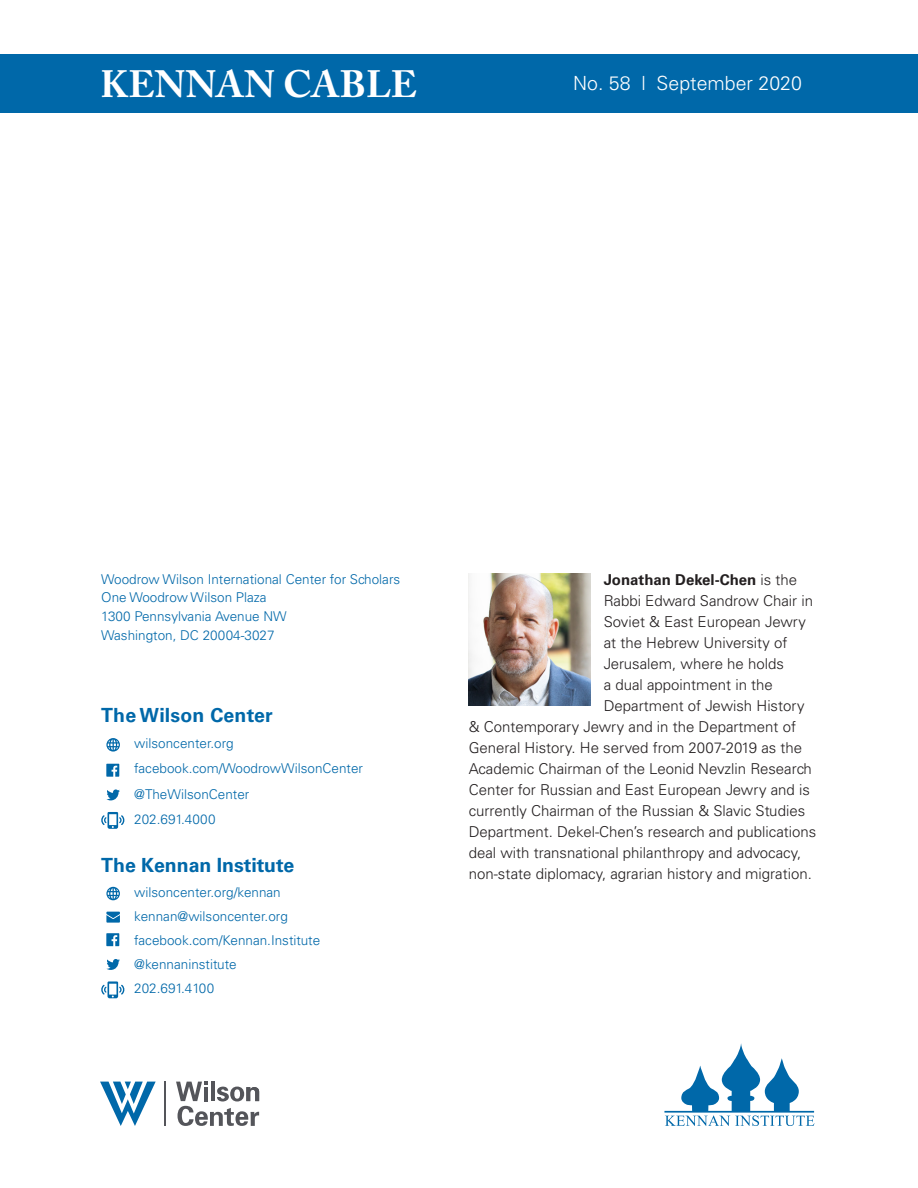
<style>
.page{position:relative;width:918px;height:1188px;background:#fff}
.page>*{position:absolute;margin:0;border:0;box-sizing:border-box;transform-origin:0 0}
.t1{font:700 37.8px "Adobe Caslon Pro";letter-spacing:.005em;color:#fff}
.t2{font:700 19.5px "Univers LT Std";color:#0068a9}
.t3{font:300 19.5px "Univers LT Std";color:#fff}
.body{font:300 15px "Univers LT Std";color:#231f20}
.body-2{font:700 15px "Univers LT Std";color:#231f20}
.Address{font:300 13.5px "Univers LT Std";color:#0068a9}
.s1{font-weight:300}
</style>
<div class="page">
<div style="left:0;top:54px;width:918px;height:59px;background:#0068a9"></div>
<svg style="left:664px;top:1043px;width:151px;height:83px"></svg>
<hr style="left:164px;top:1082px;width:2px;height:44px;background:#54555a">
<svg style="left:176px;top:1082px;width:83px;height:44px"></svg>
<svg style="left:100px;top:1082px;width:56px;height:44px"></svg>
<img style="left:469px;top:574px;width:121px;height:132px">
<svg style="left:106px;top:959px;width:14px;height:11px"></svg>
<svg style="left:106px;top:912px;width:14px;height:11px"></svg>
<svg style="left:106px;top:887px;width:14px;height:13px"></svg>
<svg style="left:101px;top:981px;width:24px;height:17px"></svg>
<svg style="left:106px;top:933px;width:13px;height:13px"></svg>
<svg style="left:106px;top:789px;width:14px;height:11px"></svg>
<svg style="left:106px;top:738px;width:14px;height:14px"></svg>
<svg style="left:101px;top:812px;width:24px;height:17px"></svg>
<svg style="left:106px;top:764px;width:13px;height:13px"></svg>
<h1 class="t1" style="left:100px;top:62px;width:318px">KENNAN CABLE</h1>
<h2 class="t3" style="left:573px;top:72px;width:230px">No. 58 l September 2020</h2>
<p class="Address" style="left:101px;top:571px;width:301px">Woodrow Wilson International Center for Scholars</p>
<p class="Address" style="left:101px;top:589px;width:167px">One Woodrow Wilson Plaza</p>
<p class="Address" style="left:101px;top:608px;width:187px">1300 Pennsylvania Avenue NW</p>
<p class="Address" style="left:101px;top:627px;width:175px">Washington, DC 20004-3027</p>
<p class="t2" style="left:101px;top:704px;width:173px">The Wilson Center</p>
<p class="Address" style="left:134px;top:735px;width:101px">wilsoncenter.org</p>
<p class="Address" style="left:134px;top:760px;width:230px">facebook.com/WoodrowWilsonCenter</p>
<p class="Address" style="left:134px;top:786px;width:117px">@TheWilsonCenter</p>
<p class="Address" style="left:134px;top:811px;width:83px">202.691.4000</p>
<p class="t2" style="left:101px;top:853px;width:194px">The Kennan Institute</p>
<p class="Address" style="left:134px;top:884px;width:148px">wilsoncenter.org/kennan</p>
<p class="Address" style="left:134px;top:908px;width:155px">kennan@wilsoncenter.org</p>
<p class="Address" style="left:134px;top:932px;width:187px">facebook.com/Kennan.Institute</p>
<p class="Address" style="left:134px;top:956px;width:104px">@kennaninstitute</p>
<p class="Address" style="left:134px;top:980px;width:81px">202.691.4100</p>
<p class="body-2" style="left:604px;top:571px;width:195px">Jonathan Dekel-Chen <span class="s1">is the</span></p>
<p class="body" style="left:604px;top:591px;width:211px">Rabbi Edward Sandrow Chair in</p>
<p class="body" style="left:604px;top:612px;width:204px">Soviet &amp; East European Jewry</p>
<p class="body" style="left:604px;top:633px;width:185px">at the Hebrew University of</p>
<p class="body" style="left:604px;top:654px;width:182px">Jerusalem, where he holds</p>
<p class="body" style="left:604px;top:675px;width:171px">a dual appointment in the</p>
<p class="body" style="left:604px;top:696px;width:202px">Department of Jewish History</p>
<p class="body" style="left:469px;top:717px;width:329px">&amp; Contemporary Jewry and in the Department of</p>
<p class="body" style="left:469px;top:738px;width:335px">General History. He served from 2007-2019 as the</p>
<p class="body" style="left:469px;top:759px;width:345px">Academic Chairman of the Leonid Nevzlin Research</p>
<p class="body" style="left:469px;top:780px;width:343px">Center for Russian and East European Jewry and is</p>
<p class="body" style="left:469px;top:801px;width:338px">currently Chairman of the Russian &amp; Slavic Studies</p>
<p class="body" style="left:469px;top:822px;width:349px">Department. Dekel-Chen’s research and publications</p>
<p class="body" style="left:469px;top:843px;width:334px">deal with transnational philanthropy and advocacy,</p>
<p class="body" style="left:469px;top:864px;width:345px">non-state diplomacy, agrarian history and migration.</p>
</div>
